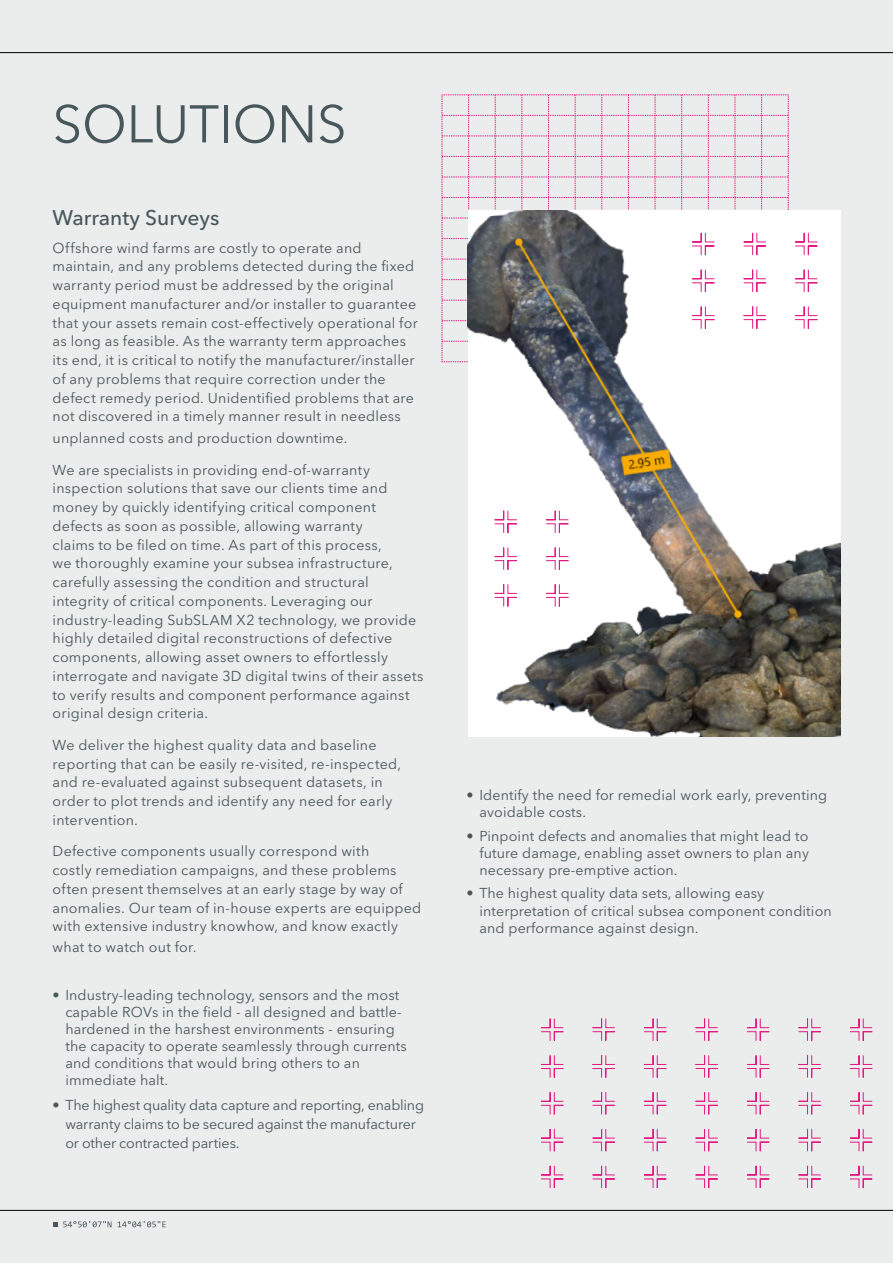
<style>
.page{position:relative;width:893px;height:1263px;background:#ebecec}
.page>*{position:absolute;margin:0;border:0;box-sizing:border-box;transform-origin:0 0}
.t1{font:52.5px "Avenir Next LT Pro";color:#47575b}
.t2{font:500 21px "Avenir Next LT Pro";color:#47575b}
.t3{font:14.25px/18.8px "Avenir Next LT Pro";letter-spacing:.015em;color:#47575b}
.t4{font:14.25px/18.8px "Avenir Next LT Pro";letter-spacing:-.01em;color:#47575b}
</style>
<div class="page">
<hr style="left:0;top:1210px;width:893px;height:1px;background:#000">
<hr style="left:0;top:52px;width:893px;height:1px;background:#000">
<img style="left:468px;top:210px;width:372px;height:527px">
<svg style="left:541px;top:1018px;width:332px;height:170px"></svg>
<svg style="left:442px;top:95px;width:387px;height:267px"></svg>
<svg style="left:485px;top:511px;width:104px;height:106px;background:#fdf1f7"></svg>
<svg style="left:53px;top:1221px;width:58px;height:6px"></svg>
<svg style="left:118px;top:1221px;width:48px;height:6px"></svg>
<h1 class="t1" style="left:53px;top:93px;width:296px">SOLUTIONS</h1>
<h2 class="t2" style="left:53px;top:205px;width:168px">Warranty Surveys</h2>
<p class="t3" style="left:53px;top:238px;width:367px">Offshore wind farms are costly to operate and maintain, and any problems detected during the fixed warranty period must be addressed by the original equipment manufacturer and/or installer to guarantee that your assets remain cost-effectively operational for as long as feasible. As the warranty term approaches its end, it is critical to notify the manufacturer/installer of any problems that require correction under the defect remedy period. Unidentified problems that are not discovered in a timely manner result in needless</p>
<p class="t3" style="left:53px;top:429px;width:296px">unplanned costs and production downtime.</p>
<p class="t3" style="left:53px;top:460px;width:372px">We are specialists in providing end-of-warranty inspection solutions that save our clients time and money by quickly identifying critical component defects as soon as possible, allowing warranty<br>claims to be filed on time. As part of this process,<br>we thoroughly examine your subsea infrastructure, carefully assessing the condition and structural integrity of critical components. Leveraging our industry-leading SubSLAM X2 technology, we provide highly detailed digital reconstructions of defective components, allowing asset owners to effortlessly interrogate and navigate 3D digital twins of their assets to verify results and component performance against original design criteria.</p>
<p class="t3" style="left:53px;top:735px;width:350px">We deliver the highest quality data and baseline reporting that can be easily re-visited, re-inspected, and re-evaluated against subsequent datasets, in order to plot trends and identify any need for early intervention.</p>
<p class="t3" style="left:53px;top:842px;width:370px">Defective components usually correspond with<br>costly remediation campaigns, and these problems often present themselves at an early stage by way of anomalies. Our team of in-house experts are equipped with extensive industry knowhow, and know exactly</p>
<p class="t3" style="left:53px;top:938px;width:145px">what to watch out for.</p>
<p class="t3" style="left:65px;top:986px;width:343px;line-height:17.1px;text-indent:-13px">• Industry-leading technology, sensors and the most capable ROVs in the field - all designed and battle&shy;hardened in the harshest environments - ensuring the capacity to operate seamlessly through currents and conditions that would bring others to an immediate halt.</p>
<p class="t4" style="left:65px;top:1096px;width:360px;text-indent:-13px">• The highest quality data capture and reporting, enabling warranty claims to be secured against the manufacturer or other contracted parties.</p>
<p class="t3" style="left:479px;top:786px;width:349px;line-height:17.1px;text-indent:-13px">• Identify the need for remedial work early, preventing avoidable costs.</p>
<p class="t3" style="left:479px;top:827px;width:331px;line-height:17.1px;text-align:justify;text-indent:-13px">• Pinpoint defects and anomalies that might lead to future damage, enabling asset owners to plan any necessary pre-emptive action.</p>
<p class="t3" style="left:479px;top:885px;width:354px;line-height:17.1px;text-indent:-13px">• The highest quality data sets, allowing easy interpretation of critical subsea component condition and performance against design.</p>
</div>
